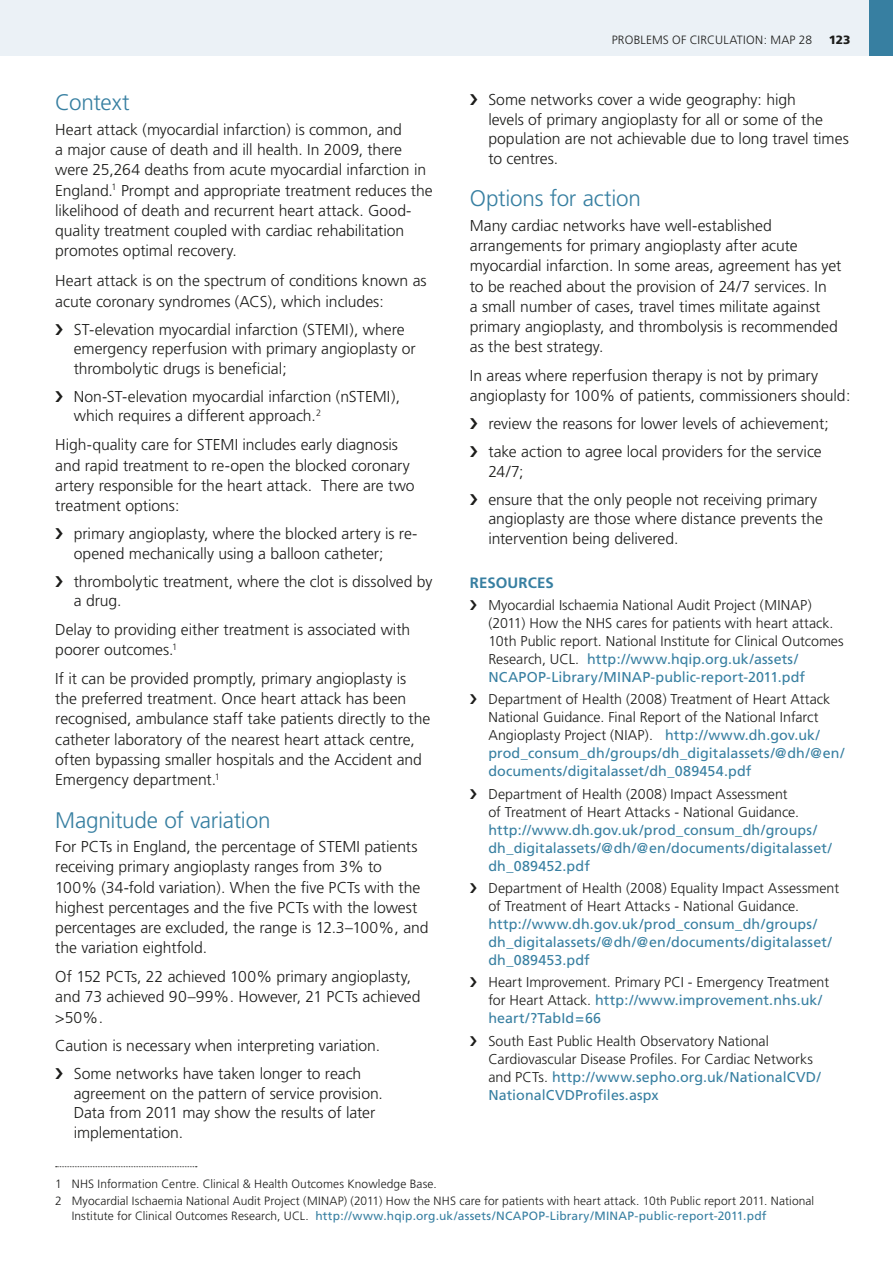
<style>
.page{position:relative;width:893px;height:1263px;background:#fff}
.page>*{position:absolute;margin:0;border:0;box-sizing:border-box;transform-origin:0 0}
.t1{font:300 22.5px "Frutiger";letter-spacing:-.01em;color:#377fa1}
.t2{font:300 15.75px/20.2px "Frutiger";letter-spacing:-.005em;color:#1d1d1b}
.t3{font:700 15px "Frutiger";color:#377fa1}
.t4{font:300 14.25px/18px "Frutiger";color:#1d1d1b}
.t5{font:14.25px/18px "Frutiger";letter-spacing:.005em;color:#377fa1}
.t6{font:300 12px/17.1px "Frutiger";letter-spacing:.005em;color:#1d1d1b}
.t7{font:12px "Frutiger";letter-spacing:.015em;color:#377fa1}
.t8{font:900 12px "Frutiger";color:#1d1d1b}
.s1{font-weight:400;color:#377fa1}
.s2{font-weight:300;color:#1d1d1b}
</style>
<div class="page">
<div style="left:0;top:0;width:893px;height:55px;background:#ebf1f6"></div>
<div style="left:870px;top:0;width:23px;height:55px;background:#377fa1"></div>
<svg style="left:56px;top:1166px;width:141px;height:1px"></svg>
<h1 class="t1" style="left:55px;top:90px;width:76px">Context</h1>
<p class="t2" style="left:55px;top:120px;width:379px">Heart attack (myocardial infarction) is common, and<br>a major cause of death and ill health. In 2009, there were 25,264 deaths from acute myocardial infarction in England.<sup>1</sup> Prompt and appropriate treatment reduces the likelihood of death and recurrent heart attack. Good&shy;quality treatment coupled with cardiac rehabilitation promotes optimal recovery.</p>
<p class="t2" style="left:55px;top:270px;width:373px;line-height:21px">Heart attack is on the spectrum of conditions known as acute coronary syndromes (ACS), which includes:</p>
<p class="t2" style="left:74px;top:320px;width:343px;line-height:19.5px">ST-elevation myocardial infarction (STEMI), where emergency reperfusion with primary angioplasty or thrombolytic drugs is beneficial;</p>
<p class="t2" style="left:74px;top:387px;width:328px;line-height:19.5px">Non-ST-elevation myocardial infarction (nSTEMI), which requires a different approach.<sup>2</sup></p>
<p class="t2" style="left:55px;top:435px;width:361px">High-quality care for STEMI includes early diagnosis and rapid treatment to re-open the blocked coronary artery responsible for the heart attack. There are two treatment options:</p>
<p class="t2" style="left:74px;top:524px;width:345px;line-height:19.5px">primary angioplasty, where the blocked artery is re&shy;opened mechanically using a balloon catheter;</p>
<p class="t2" style="left:74px;top:572px;width:360px;line-height:19.5px">thrombolytic treatment, where the clot is dissolved by a drug.</p>
<p class="t2" style="left:55px;top:619px;width:357px">Delay to providing either treatment is associated with poorer outcomes.<sup>1</sup></p>
<p class="t2" style="left:55px;top:668px;width:376px">If it can be provided promptly, primary angioplasty is the preferred treatment. Once heart attack has been recognised, ambulance staff take patients directly to the catheter laboratory of the nearest heart attack centre, often bypassing smaller hospitals and the Accident and Emergency department.<sup>1</sup></p>
<h1 class="t1" style="left:55px;top:807px;width:217px">Magnitude of variation</h1>
<p class="t2" style="left:55px;top:837px;width:375px">For PCTs in England, the percentage of STEMI patients receiving primary angioplasty ranges from 3% to<br>100% (34-fold variation). When the five PCTs with the highest percentages and the five PCTs with the lowest percentages are excluded, the range is 12.3–100%, and the variation eightfold.</p>
<p class="t2" style="left:55px;top:967px;width:367px">Of 152 PCTs, 22 achieved 100% primary angioplasty, and 73 achieved 90–99%. However, 21 PCTs achieved &gt;50%.</p>
<p class="t2" style="left:55px;top:1032px;width:326px;line-height:28px;text-align:center">Caution is necessary when interpreting variation.<br>Some networks have taken longer to reach</p>
<p class="t2" style="left:74px;top:1084px;width:311px;line-height:19.5px">agreement on the pattern of service provision.<br>Data from 2011 may show the results of later implementation.</p>
<p class="t6" style="left:612px;top:31px;width:15px">Problems</p>
<p class="t6" style="left:672px;top:31px;width:33px">of Circulation</p>
<p class="t6" style="left:764px;top:31px;width:16px">: map</p>
<p class="t6" style="left:799px;top:31px;width:15px">28</p>
<p class="t8" style="left:829px;top:32px;width:23px">123</p>
<p class="t2" style="left:488px;top:90px;width:362px;line-height:19.5px">Some networks cover a wide geography: high<br>levels of primary angioplasty for all or some of the population are not achievable due to long travel times to centres.</p>
<h1 class="t1" style="left:470px;top:186px;width:173px">Options for action</h1>
<p class="t2" style="left:470px;top:216px;width:373px">Many cardiac networks have well-established arrangements for primary angioplasty after acute myocardial infarction. In some areas, agreement has yet to be reached about the provision of 24/7 services. In<br>a small number of cases, travel times militate against primary angioplasty, and thrombolysis is recommended as the best strategy.</p>
<p class="t2" style="left:470px;top:366px;width:382px">In areas where reperfusion therapy is not by primary angioplasty for 100% of patients, commissioners should:</p>
<p class="t2" style="left:488px;top:410px;width:342px;line-height:28px">review the reasons for lower levels of achievement; take action to agree local providers for the service</p>
<p class="t2" style="left:488px;top:458px;width:330px;line-height:28px">24/7;<br>ensure that the only people not receiving primary</p>
<p class="t2" style="left:488px;top:509px;width:336px;line-height:19.5px">angioplasty are those where distance prevents the intervention being delivered.</p>
<p class="t3" style="left:470px;top:574px;width:20px">RESOURCES</p>
<p class="t4" style="left:488px;top:596px;width:357px">Myocardial Ischaemia National Audit Project (MINAP) (2011) How the NHS cares for patients with heart attack.<br>10th Public report. National Institute for Clinical Outcomes Research, UCL. <span class="s1">http://www.hqip.org.uk/assets/ NCAPOP-Library/MINAP-public-report-2011.pdf</span></p>
<p class="t4" style="left:488px;top:691px;width:358px">Department of Health (2008) Treatment of Heart Attack National Guidance. Final Report of the National Infarct Angioplasty Project (NIAP). <span class="s1">http://www.dh.gov.uk/ prod_consum_dh/groups/dh_digitalassets/@dh/@en/ documents/digitalasset/dh_089454.pdf</span></p>
<p class="t4" style="left:488px;top:785px;width:312px">Department of Health (2008) Impact Assessment of Treatment of Heart Attacks - National Guidance.</p>
<p class="t5" style="left:488px;top:821px;width:345px">http://www.dh.gov.uk/prod_consum_dh/groups/ dh_digitalassets/@dh/@en/documents/digitalasset/ dh_089452.pdf</p>
<p class="t4" style="left:488px;top:879px;width:352px">Department of Health (2008) Equality Impact Assessment of Treatment of Heart Attacks - National Guidance.</p>
<p class="t5" style="left:488px;top:915px;width:345px">http://www.dh.gov.uk/prod_consum_dh/groups/ dh_digitalassets/@dh/@en/documents/digitalasset/ dh_089453.pdf</p>
<p class="t4" style="left:488px;top:973px;width:342px">Heart Improvement. Primary PCI - Emergency Treatment for Heart Attack. <span class="s1">http://www.improvement.nhs.uk/ heart/?TabId=66</span></p>
<p class="t4" style="left:488px;top:1032px;width:334px">South East Public Health Observatory National Cardiovascular Disease Profiles. For Cardiac Networks and PCTs. <span class="s1">http://www.sepho.org.uk/NationalCVD/ NationalCVDProfiles.aspx</span></p>
<p class="t6" style="left:55px;top:1176px;width:760px">1 NHS Information Centre. Clinical &amp; Health Outcomes Knowledge Base.<br>2 Myocardial Ischaemia National Audit Project (MINAP) (2011) How the NHS care for patients with heart attack. 10th Public report 2011. National</p>
<p class="t7" style="left:72px;top:1209px;width:696px"><span class="s2">Institute for Clinical Outcomes Research, UCL.</span> http://www.hqip.org.uk/assets/NCAPOP-Library/MINAP-public-report-2011.pdf</p>
</div>
